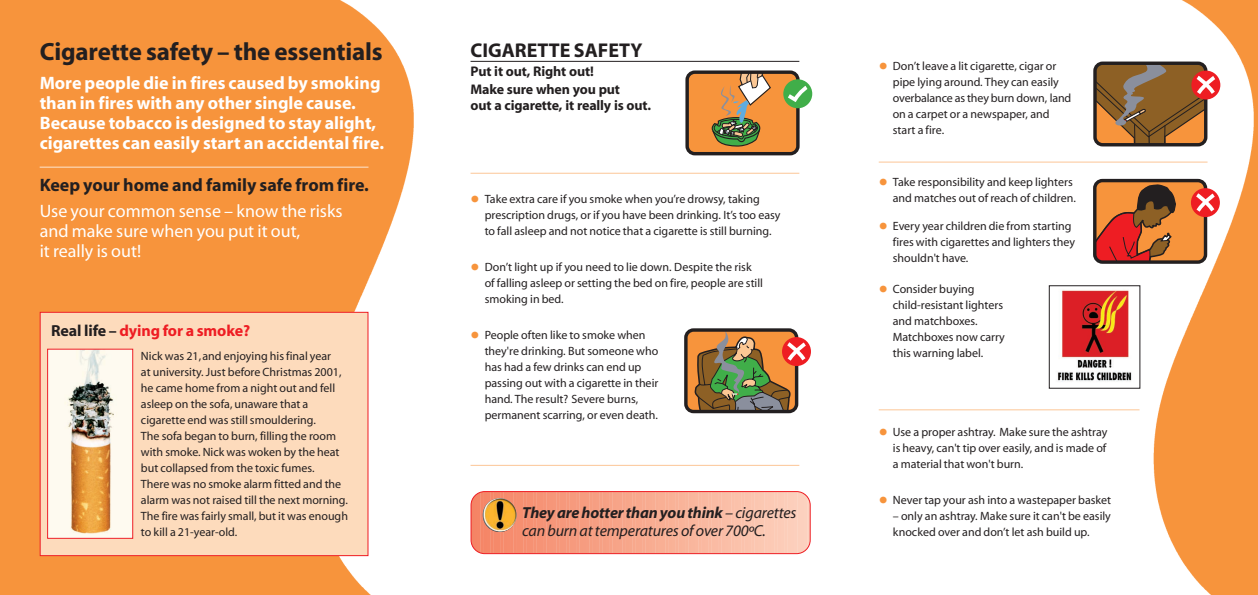
<style>
.page{position:relative;width:1258px;height:595px;background:#fff}
.page>*{position:absolute;margin:0;border:0;box-sizing:border-box;transform-origin:0 0}
.t1{font:700 25px "Myriad";letter-spacing:-.005em;color:#231f20}
.t2{font:700 20px "Myriad";color:#231f20}
.t3{font:700 18px/20px "Myriad";color:#fff}
.t4{font:18px/20px "Myriad";color:#fff}
.t5{font:700 18px "Myriad";color:#231f20}
.t6{font:italic 16px/18px "Myriad";letter-spacing:-.01em;color:#231f20}
.t7{font:700 16px "Myriad";letter-spacing:-.005em;color:#ee1d23}
.t8{font:700 14px/18.8px "Myriad";letter-spacing:-.01em;color:#231f20}
.t9{font:12px/16px "Myriad";color:#231f20}
.s1{color:#231f20}
.s2{font-size:32px;color:#f7943c}
.s3{font-weight:700}
</style>
<div class="page">
<img style="left:1147px;top:0;width:111px;height:595px">
<div style="left:685px;top:70px;width:115px;height:85px;border:3px solid #231f20;border-radius:8px"></div>
<div style="left:783px;top:79px;width:29px;height:29px;background:#40ae49;border-radius:50%"></div>
<svg style="left:687px;top:71px;width:123px;height:84px"></svg>
<div style="left:0;top:0;width:420px;height:595px;background:#f7943c"></div>
<img style="left:270px;top:0;width:150px;height:595px">
<hr style="left:40px;top:167px;width:328px;height:1px;background:#fee6d0">
<div style="left:40px;top:312px;width:328px;height:244px;background:#fddbbc"></div>
<div style="left:40px;top:312px;width:328px;height:244px;border:1px solid #ee1d23"></div>
<img style="left:49px;top:351px;width:82px;height:186px">
<div style="left:47px;top:349px;width:86px;height:190px;border:1px solid #ee1d23"></div>
<div style="left:1093px;top:62px;width:114px;height:84px;border:3px solid #231f20;border-radius:8px"></div>
<div style="left:1191px;top:71px;width:29px;height:29px;background:#ee1d23;border-radius:50%"></div>
<svg style="left:1094px;top:63px;width:125px;height:82px"></svg>
<div style="left:684px;top:328px;width:114px;height:85px;border:3px solid #231f20;border-radius:8px"></div>
<svg style="left:782px;top:337px;width:29px;height:29px"></svg>
<svg style="left:686px;top:329px;width:123px;height:84px"></svg>
<hr style="left:471px;top:61px;width:328px;height:1px;background:#231f20">
<hr style="left:471px;top:465px;width:328px;height:1px;background:#fcc696">
<hr style="left:471px;top:173px;width:328px;height:1px;background:#fcc696">
<svg style="left:471px;top:491px;width:340px;height:63px"></svg>
<img style="left:483px;top:498px;width:33px;height:34px;border-radius:50%">
<hr style="left:879px;top:162px;width:329px;height:1px;background:#fcc696">
<div style="left:1093px;top:179px;width:114px;height:85px;border:3px solid #231f20;border-radius:8px"></div>
<svg style="left:1191px;top:188px;width:29px;height:29px"></svg>
<svg style="left:1094px;top:180px;width:124px;height:83px"></svg>
<hr style="left:879px;top:409px;width:261px;height:1px;background:#fcc696">
<img style="left:1057px;top:290px;width:75px;height:92px">
<h1 class="t1" style="left:40px;top:43px;width:345px">Cigarette safety – the essentials</h1>
<h3 class="t3" style="left:40px;top:74px;width:346px">More people die in fires caused by smoking than in fires with any other single cause.<br>Because tobacco is designed to stay alight, cigarettes can easily start an accidental fire.</h3>
<h3 class="t5" style="left:40px;top:179px;width:331px">Keep your home and family safe from fire.</h3>
<h3 class="t4" style="left:40px;top:203px;width:304px">Use your common sense – know the risks and make sure when you put it out,<br>it really is out!</h3>
<h3 class="t7" style="left:51px;top:324px;width:201px"><span class="s1">Real life –</span> dying for a smoke?</h3>
<p class="t9" style="left:141px;top:349px;width:209px">Nick was 21, and enjoying his final year<br>at university. Just before Christmas 2001, he came home from a night out and fell asleep on the sofa, unaware that a cigarette end was still smouldering.<br>The sofa began to burn, filling the room with smoke. Nick was woken by the heat but collapsed from the toxic fumes.<br>There was no smoke alarm fitted and the alarm was not raised till the next morning.<br>The fire was fairly small, but it was enough to kill a 21-year-old.</p>
<h2 class="t2" style="left:471px;top:43px;width:174px">CIGARETTE SAFETY</h2>
<p class="t8" style="left:471px;top:63px;width:151px">Put it out, Right out!<br>Make sure when you put</p>
<p class="t8" style="left:471px;top:97px;width:182px">out a cigarette, it really is out.</p>
<p class="t9" style="left:485px;top:192px;width:297px;text-indent:-14px"><span class="s2">•</span> Take extra care if you smoke when you’re drowsy, taking prescription drugs, or if you have been drinking. It’s too easy to fall asleep and not notice that a cigarette is still burning.</p>
<p class="t9" style="left:485px;top:260px;width:280px;text-indent:-14px"><span class="s2">•</span> Don’t light up if you need to lie down. Despite the risk of falling asleep or setting the bed on fire, people are still smoking in bed.</p>
<p class="t9" style="left:485px;top:328px;width:175px;text-indent:-14px"><span class="s2">•</span> People often like to smoke when they're drinking. But someone who has had a few drinks can end up passing out with a cigarette in their hand. The result? Severe burns, permanent scarring, or even death.</p>
<h3 class="t6" style="left:522px;top:505px;width:276px"><span class="s3">They are hotter than you think</span>– cigarettes can burn at temperatures of over 700ºC.</h3>
<p class="t9" style="left:893px;top:59px;width:180px;text-indent:-14px"><span class="s2">•</span> Don’t leave a lit cigarette, cigar or pipe lying around. They can easily overbalance as they burn down, land on a carpet or a newspaper, and start a fire.</p>
<p class="t9" style="left:879px;top:175px;width:199px;text-align:right"><span class="s2">•</span> Take responsibility and keep lighters and matches out of reach of children.</p>
<p class="t9" style="left:893px;top:219px;width:184px;text-indent:-14px"><span class="s2">•</span> Every year children die from starting fires with cigarettes and lighters they shouldn't have.</p>
<p class="t9" style="left:893px;top:282px;width:114px;text-indent:-14px"><span class="s2">•</span> Consider buying child-resistant lighters and matchboxes.<br>Matchboxes now carry this warning label.</p>
<p class="t9" style="left:893px;top:425px;width:216px;text-align:justify;text-indent:-14px"><span class="s2">•</span> Use a proper ashtray. Make sure the ashtray is heavy, can't tip over easily, and is made of a material that won't burn.</p>
<p class="t9" style="left:879px;top:493px;width:234px"><span class="s2">•</span> Never tap your ash into a wastepaper basket</p>
<p class="t9" style="left:893px;top:509px;width:220px">– only an ashtray. Make sure it can't be easily knocked over and don’t let ash build up.</p>
</div>
